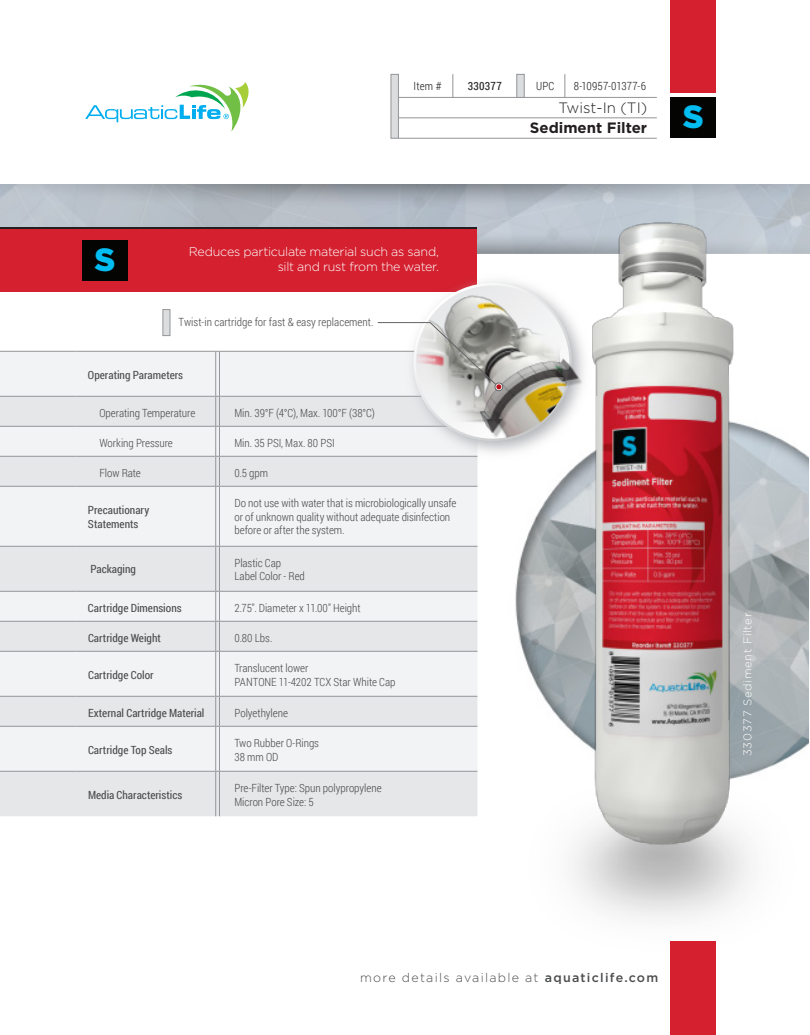
<style>
.page{position:relative;width:810px;height:1035px;background:#fff}
.page>*{position:absolute;margin:0;border:0;box-sizing:border-box;transform-origin:0 0}
.t1{font:900 32.12px "Gotham";color:#01bdf2}
.t2{font:700 15px "Gotham";color:#231f20}
.t3{font:300 15px "Gotham";color:#231f20}
.t4{font:300 12.5px/15px "Gotham";letter-spacing:-.02em;color:#fff;text-align:right}
.t5{font:300 12.5px "Gotham";letter-spacing:.1em;color:#4b4c4d}
.t6{font:300 11.25px/13.5px "Roboto Condensed";letter-spacing:-.005em;color:#4b4c4d}
.t7{font:11.25px/13.5px "Roboto Condensed";color:#4b4c4d}
.t8{font:300 11.25px "Roboto Condensed";letter-spacing:.01em;color:#231f20}
.t9{font:300 11.25px "Gotham";letter-spacing:.06em;color:#fff}
.t10{font:11.25px "Roboto Condensed";letter-spacing:.025em;color:#231f20}
.s1{font-weight:500}
</style>
<div class="page">
<div style="left:0;top:227px;width:476px;height:63px;background:linear-gradient(to right,#d4202f,#d4202f)"></div>
<div style="left:0;top:230px;width:476px;height:62px;background:#d4202f"></div>
<div style="left:0;top:352px;width:373px;height:44px;background:#f2f3f4"></div>
<svg style="left:0;top:397px;width:473px;height:419px;fill:#e6e7e9"></svg>
<hr style="left:219px;top:396px;width:258px;height:1px;background:#939598">
<hr style="left:219px;top:426px;width:258px;height:1px;background:#939598">
<hr style="left:219px;top:456px;width:258px;height:1px;background:#939598">
<hr style="left:219px;top:486px;width:258px;height:1px;background:#939598">
<hr style="left:219px;top:546px;width:258px;height:1px;background:#939598">
<hr style="left:219px;top:591px;width:258px;height:1px;background:#939598">
<hr style="left:219px;top:621px;width:258px;height:1px;background:#939598">
<hr style="left:219px;top:651px;width:258px;height:1px;background:#939598">
<hr style="left:219px;top:696px;width:258px;height:1px;background:#939598">
<hr style="left:219px;top:726px;width:258px;height:1px;background:#939598">
<hr style="left:219px;top:771px;width:258px;height:1px;background:#939598">
<hr style="left:0;top:396px;width:75px;height:1px;background:#939598">
<hr style="left:75px;top:396px;width:141px;height:1px;background:#939598">
<hr style="left:0;top:426px;width:75px;height:1px;background:#939598">
<hr style="left:75px;top:426px;width:141px;height:1px;background:#939598">
<hr style="left:0;top:456px;width:75px;height:1px;background:#939598">
<hr style="left:75px;top:456px;width:141px;height:1px;background:#939598">
<hr style="left:0;top:486px;width:75px;height:1px;background:#939598">
<hr style="left:75px;top:486px;width:141px;height:1px;background:#939598">
<hr style="left:0;top:546px;width:75px;height:1px;background:#939598">
<hr style="left:75px;top:546px;width:141px;height:1px;background:#939598">
<hr style="left:0;top:591px;width:75px;height:1px;background:#939598">
<hr style="left:75px;top:591px;width:141px;height:1px;background:#939598">
<hr style="left:0;top:621px;width:75px;height:1px;background:#939598">
<hr style="left:75px;top:621px;width:141px;height:1px;background:#939598">
<hr style="left:0;top:651px;width:75px;height:1px;background:#939598">
<hr style="left:75px;top:651px;width:141px;height:1px;background:#939598">
<hr style="left:0;top:696px;width:75px;height:1px;background:#939598">
<hr style="left:75px;top:696px;width:141px;height:1px;background:#939598">
<hr style="left:0;top:726px;width:75px;height:1px;background:#939598">
<hr style="left:75px;top:726px;width:141px;height:1px;background:#939598">
<hr style="left:0;top:771px;width:75px;height:1px;background:#939598">
<hr style="left:75px;top:771px;width:141px;height:1px;background:#939598">
<hr style="left:215px;top:352px;width:1px;height:44px;background:#939598">
<hr style="left:219px;top:352px;width:1px;height:44px;background:#939598">
<svg style="left:215px;top:396px;width:5px;height:91px"></svg>
<hr style="left:215px;top:487px;width:1px;height:59px;background:#939598">
<hr style="left:219px;top:487px;width:1px;height:59px;background:#939598">
<hr style="left:215px;top:547px;width:1px;height:44px;background:#939598">
<hr style="left:219px;top:547px;width:1px;height:44px;background:#939598">
<svg style="left:215px;top:591px;width:5px;height:61px"></svg>
<hr style="left:215px;top:652px;width:1px;height:44px;background:#939598">
<hr style="left:219px;top:652px;width:1px;height:44px;background:#939598">
<svg style="left:215px;top:696px;width:5px;height:31px"></svg>
<hr style="left:215px;top:727px;width:1px;height:44px;background:#939598">
<hr style="left:219px;top:727px;width:1px;height:44px;background:#939598">
<hr style="left:215px;top:772px;width:1px;height:44px;background:#939598">
<hr style="left:219px;top:772px;width:1px;height:44px;background:#939598">
<hr style="left:0;top:351px;width:75px;height:1px;background:#939598">
<hr style="left:75px;top:351px;width:141px;height:1px;background:#939598">
<hr style="left:219px;top:351px;width:258px;height:1px;background:#939598">
<img style="left:473px;top:192px;width:337px;height:770px">
<img style="left:373px;top:243px;width:249px;height:249px">
<img style="left:417px;top:286px;width:153px;height:153px">
<img style="left:469px;top:348px;width:122px;height:99px">
<svg style="left:377px;top:322px;width:124px;height:67px"></svg>
<div style="left:495px;top:383px;width:8px;height:8px;border:1px solid #636366;border-radius:50%"></div>
<div style="left:163px;top:309px;width:7px;height:27px;background:#dcdddf;border:1px solid #939598"></div>
<div style="left:671px;top:0;width:45px;height:92px;background:#d4202f"></div>
<div style="left:671px;top:942px;width:45px;height:93px;background:#d4202f"></div>
<svg style="left:85px;top:82px;width:164px;height:50px"></svg>
<div style="left:669px;top:96px;width:49px;height:51px;background:linear-gradient(to right,#fff,#fff)"></div>
<div style="left:671px;top:98px;width:45px;height:40px;background:#040503"></div>
<div style="left:82px;top:240px;width:46px;height:41px;background:#040503"></div>
<hr style="left:398px;top:118px;width:259px;height:1px;background:#939598">
<hr style="left:398px;top:97px;width:259px;height:1px;background:#939598">
<hr style="left:398px;top:138px;width:259px;height:1px;background:#939598">
<div style="left:391px;top:74px;width:8px;height:65px;background:#dcdddf;border:1px solid #939598"></div>
<div style="left:516px;top:74px;width:9px;height:24px;background:#dcdddf;border:1px solid #939598"></div>
<svg style="left:453px;top:74px;width:1px;height:23px"></svg>
<svg style="left:565px;top:74px;width:1px;height:23px"></svg>
<p class="t8" style="left:414px;top:79px;width:30px">Item #</p>
<p class="t10" style="left:468px;top:79px;width:36px">330377</p>
<p class="t8" style="left:536px;top:79px;width:20px">UPC</p>
<p class="t8" style="left:574px;top:79px;width:74px">8-10957-01377-6</p>
<h2 class="t3" style="left:558px;top:100px;width:90px">Twist-In (TI)</h2>
<h2 class="t2" style="left:530px;top:119px;width:119px">Sediment Filter</h2>
<h1 class="t1" style="left:683px;top:98px;width:22px">S</h1>
<h1 class="t1" style="left:95px;top:241px;width:22px">S</h1>
<p class="t4" style="left:189px;top:244px;width:252px">Reduces particulate material such as sand, silt and rust from the water.</p>
<p class="t6" style="left:179px;top:315px;width:197px">Twist-in cartridge for fast &amp; easy replacement.</p>
<p class="t7" style="left:88px;top:368px;width:97px">Operating Parameters</p>
<p class="t6" style="left:99px;top:405px;width:97px">Operating Temperature</p>
<p class="t6" style="left:234px;top:405px;width:142px">Min. 39°F (4°C), Max. 100°F (38°C)</p>
<p class="t6" style="left:99px;top:435px;width:75px">Working Pressure</p>
<p class="t6" style="left:234px;top:435px;width:102px">Min. 35 PSI, Max. 80 PSI</p>
<p class="t6" style="left:99px;top:465px;width:43px">Flow Rate</p>
<p class="t6" style="left:234px;top:465px;width:35px">0.5 gpm</p>
<p class="t7" style="left:88px;top:503px;width:63px">Precautionary<br>Statements</p>
<p class="t6" style="left:234px;top:496px;width:224px">Do not use with water that is microbiologically unsafe or of unknown quality without adequate disinfection before or after the system.</p>
<p class="t7" style="left:90px;top:562px;width:47px">Packaging</p>
<p class="t6" style="left:234px;top:556px;width:72px">Plastic Cap<br>Label Color - Red</p>
<p class="t7" style="left:88px;top:601px;width:95px">Cartridge Dimensions</p>
<p class="t6" style="left:234px;top:601px;width:128px">2.75". Diameter x 11.00" Height</p>
<p class="t7" style="left:88px;top:630px;width:74px">Cartridge Weight</p>
<p class="t6" style="left:235px;top:630px;width:39px">0.80 Lbs.</p>
<p class="t7" style="left:88px;top:668px;width:67px">Cartridge Color</p>
<p class="t6" style="left:235px;top:661px;width:162px">Translucent lower<br>PANTONE 11-4202 TCX Star White Cap</p>
<p class="t7" style="left:88px;top:705px;width:118px">External Cartridge Material</p>
<p class="t6" style="left:235px;top:705px;width:55px">Polyethylene</p>
<p class="t7" style="left:88px;top:743px;width:86px">Cartridge Top Seals</p>
<p class="t6" style="left:234px;top:736px;width:86px">Two Rubber O-Rings<br>38 mm OD</p>
<p class="t7" style="left:88px;top:788px;width:96px">Media Characteristics</p>
<p class="t6" style="left:234px;top:781px;width:149px">Pre-Filter Type: Spun polypropylene<br>Micron Pore Size: 5</p>
<p class="t9" style="left:741px;top:756px;width:145px;rotate:-90deg">330377 Sediment Filter</p>
<p class="t5" style="left:360px;top:970px;width:300px">more details available at <span class="s1">aquaticlife.com</span></p>
</div>
